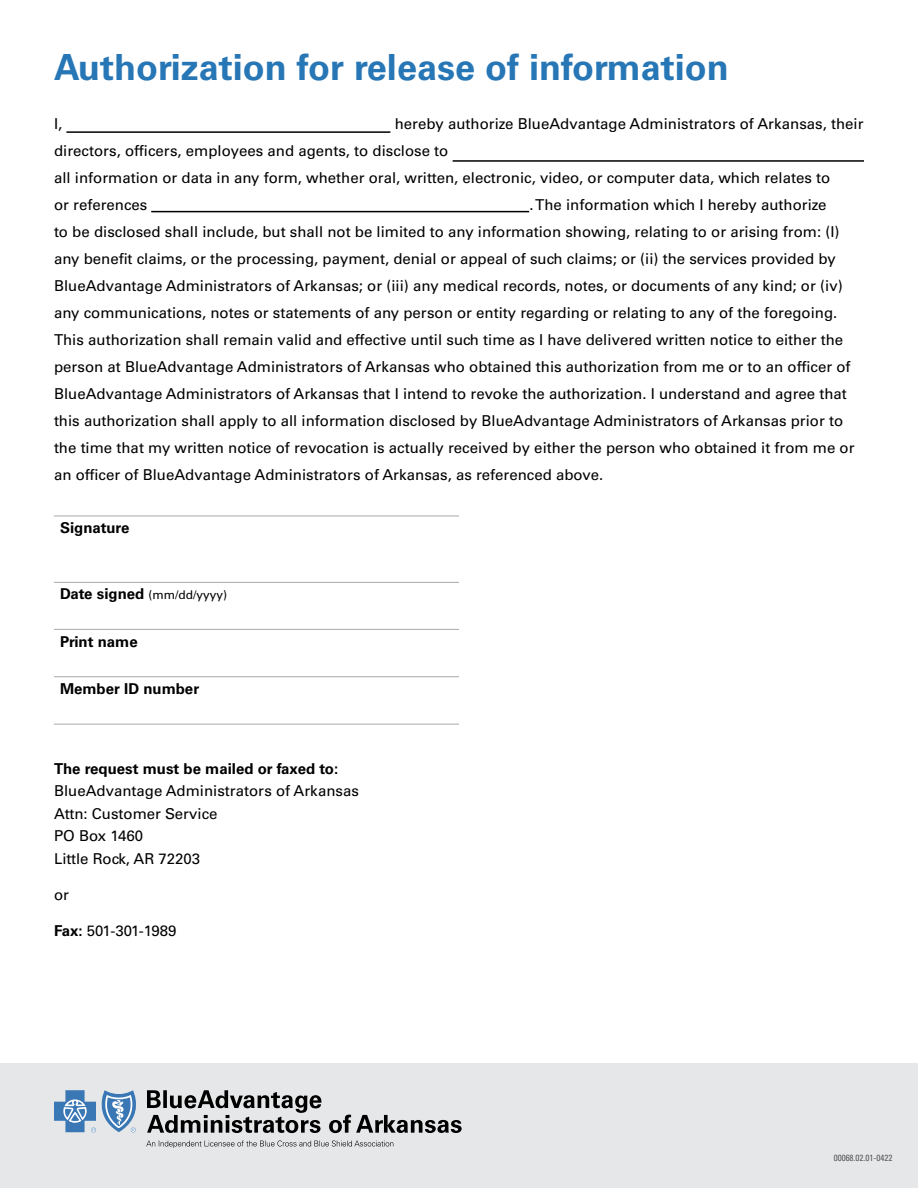
<style>
.page{position:relative;width:918px;height:1188px;background:#fff}
.page>*{position:absolute;margin:0;border:0;box-sizing:border-box;transform-origin:0 0}
.Title_of_document{font:700 36px "Univers LT Std";color:#2776b5}
.t1{font:15px/27px "Univers LT Std";color:#000}
.Lables{font:700 15px "Univers LT Std";color:#000}
.Lables-2{font:12px "Univers LT Std";color:#000}
.t2{font:condensed 9px "Univers LT Std";color:#58595b}
.s1{font-weight:700;font-size:15px}
.s2{font-weight:700}
</style>
<div class="page">
<div style="left:0;top:1063px;width:918px;height:125px;background:#e6e7e8"></div>
<hr style="left:54px;top:516px;width:405px;height:1px;background:#a7a9ac">
<hr style="left:54px;top:582px;width:405px;height:1px;background:#a7a9ac">
<hr style="left:54px;top:629px;width:405px;height:1px;background:#a7a9ac">
<hr style="left:54px;top:676px;width:405px;height:1px;background:#a7a9ac">
<hr style="left:54px;top:724px;width:405px;height:1px;background:#a7a9ac">
<hr style="left:66px;top:131px;width:324px;height:2px;background:#000">
<hr style="left:453px;top:160px;width:411px;height:2px;background:#000">
<hr style="left:151px;top:211px;width:378px;height:1px;background:#000">
<svg style="left:54px;top:1090px;width:408px;height:43px"></svg>
<svg style="left:146px;top:1140px;width:247px;height:8px"></svg>
<p class="Title_of_document" style="left:54px;top:46px;width:676px">Authorization for release of information</p>
<p class="t1" style="left:54px;top:110px;width:10px">I,</p>
<p class="t1" style="left:54px;top:110px;width:811px;text-indent:341px">hereby authorize BlueAdvantage Administrators of Arkansas, their directors, officers, employees and agents, to disclose to<br>all information or data in any form, whether oral, written, electronic, video, or computer data, which relates to<br>or references</p>
<p class="t1" style="left:54px;top:191px;width:802px;text-indent:476px">. The information which I hereby authorize<br>to be disclosed shall include, but shall not be limited to any information showing, relating to or arising from: (I) any benefit claims, or the processing, payment, denial or appeal of such claims; or (ii) the services provided by BlueAdvantage Administrators of Arkansas; or (iii) any medical records, notes, or documents of any kind; or (iv) any communications, notes or statements of any person or entity regarding or relating to any of the foregoing.<br>This authorization shall remain valid and effective until such time as I have delivered written notice to either the person at BlueAdvantage Administrators of Arkansas who obtained this authorization from me or to an officer of BlueAdvantage Administrators of Arkansas that I intend to revoke the authorization. I understand and agree that this authorization shall apply to all information disclosed by BlueAdvantage Administrators of Arkansas prior to the time that my written notice of revocation is actually received by either the person who obtained it from me or an officer of BlueAdvantage Administrators of Arkansas, as referenced above.</p>
<p class="Lables" style="left:60px;top:519px;width:71px">Signature</p>
<p class="Lables-2" style="left:60px;top:588px;width:169px"><span class="s1">Date signed</span> (mm/dd/yyyy)</p>
<p class="Lables" style="left:60px;top:632px;width:79px">Print name</p>
<p class="Lables" style="left:60px;top:680px;width:141px">Member ID number</p>
<p class="Lables" style="left:54px;top:760px;width:286px">The request must be mailed or faxed to:</p>
<p class="t1" style="left:54px;top:778px;width:306px">BlueAdvantage Administrators of Arkansas</p>
<p class="t1" style="left:54px;top:800px;width:165px">Attn: Customer Service</p>
<p class="t1" style="left:54px;top:823px;width:91px">PO Box 1460</p>
<p class="t1" style="left:54px;top:845px;width:148px">Little Rock, AR 72203</p>
<p class="t1" style="left:54px;top:881px;width:16px">or</p>
<p class="t1" style="left:54px;top:917px;width:124px"><span class="s2">Fax:</span> 501-301-1989</p>
<p class="t2" style="left:834px;top:1152px;width:60px">00068.02.01-0422</p>
</div>
